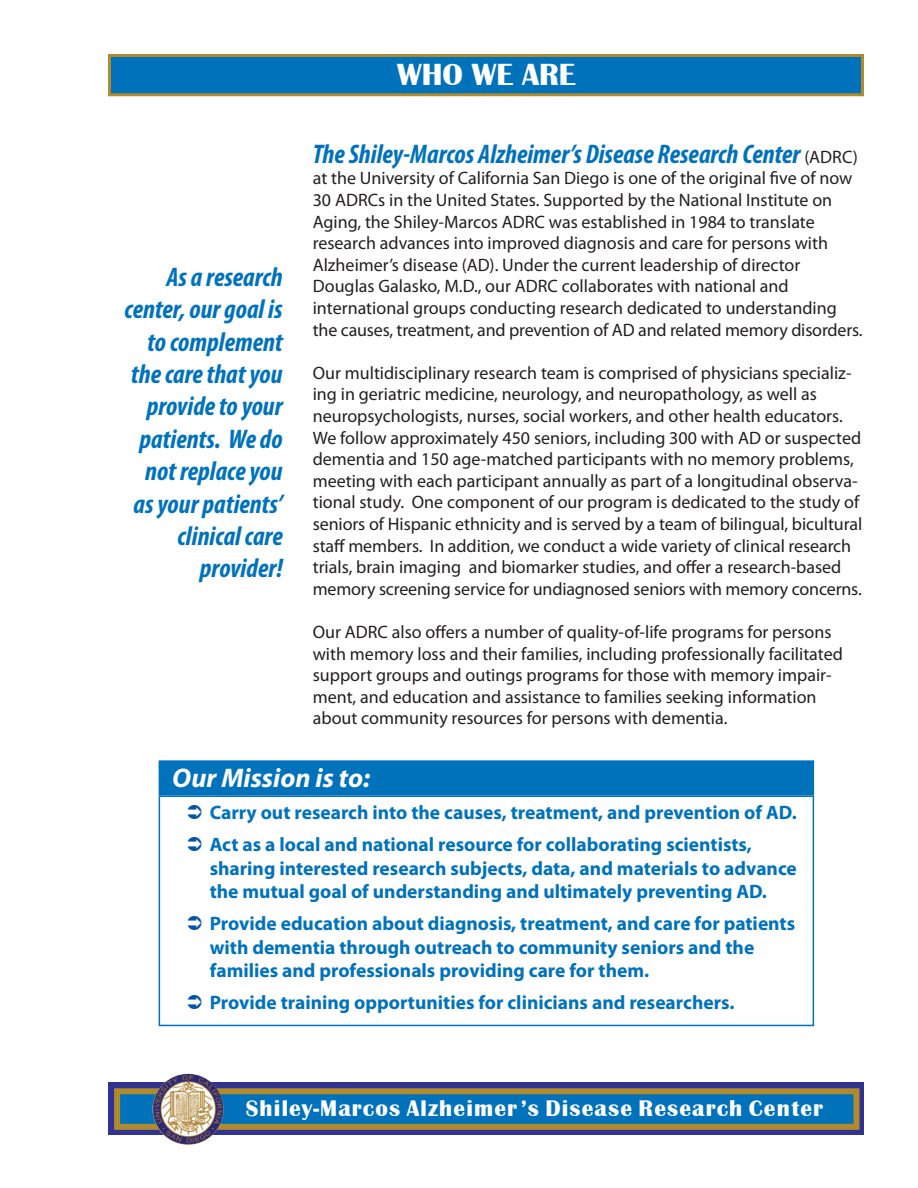
<style>
.page{position:relative;width:918px;height:1188px;background:#fff}
.page>*{position:absolute;margin:0;border:0;box-sizing:border-box;transform-origin:0 0}
.t1{font:700 31.5px "Britannic T";color:#fff}
.t2{font:italic 700 condensed 27px/32.4px "Myriad Pro";color:#0072bc;text-align:right}
.t3{font:italic 700 27px "Myriad Pro";color:#fff}
.t4{font:700 23.25px "Britannic T";letter-spacing:.05em;color:#fff}
.t5{font:700 19.5px/23.4px "Myriad Pro";color:#0072bc}
.t6{font:18px/21.6px "Myriad Pro";color:#231f20}
.s1{font-weight:400;font-style:normal;font-stretch:normal;font-size:18px;color:#231f20}
</style>
<div class="page">
<div style="left:108px;top:1083px;width:756px;height:52px;background:#303392"></div>
<div style="left:117px;top:1091px;width:739px;height:36px;background:#0072bc"></div>
<div style="left:114px;top:1088px;width:746px;height:42px;border:6px solid #b08b2d"></div>
<img style="left:153px;top:1074px;width:71px;height:71px;border-radius:50%">
<div style="left:159px;top:795px;width:655px;height:231px;border:2px solid #0072bc"></div>
<div style="left:159px;top:761px;width:654px;height:34px;background:#0072bc"></div>
<div style="left:159px;top:760px;width:655px;height:35px;border:2px solid #0072bc"></div>
<div style="left:110px;top:56px;width:752px;height:39px;background:#0072bc"></div>
<div style="left:108px;top:54px;width:756px;height:42px;border:3px solid #b08b2d"></div>
<p class="t2" style="left:125px;top:260px;width:160px">As a research center, our goal is to complement the care that you provide to your patients. We do not replace you as your patients’ clinical care provider!</p>
<p class="t1" style="left:397px;top:57px;width:180px">WHO WE ARE</p>
<p class="t2" style="left:313px;top:137px;width:547px">The Shiley-Marcos Alzheimer’s Disease Research Center <span class="s1">(ADRC)</span></p>
<p class="t6" style="left:313px;top:167px;width:551px">at the University of California San Diego is one of the original five of now 30 ADRCs in the United States. Supported by the National Institute on Aging, the Shiley-Marcos ADRC was established in 1984 to translate research advances into improved diagnosis and care for persons with Alzheimer’s disease (AD). Under the current leadership of director Douglas Galasko, M.D., our ADRC collaborates with national and international groups conducting research dedicated to understanding the causes, treatment, and prevention of AD and related memory disorders.</p>
<p class="t6" style="left:313px;top:362px;width:551px">Our multidisciplinary research team is comprised of physicians specializ&shy;ing in geriatric medicine, neurology, and neuropathology, as well as neuropsychologists, nurses, social workers, and other health educators.<br>We follow approximately 450 seniors, including 300 with AD or suspected dementia and 150 age-matched participants with no memory problems, meeting with each participant annually as part of a longitudinal observa&shy;tional study. One component of our program is dedicated to the study of seniors of Hispanic ethnicity and is served by a team of bilingual, bicultural staff members. In addition, we conduct a wide variety of clinical research trials, brain imaging and biomarker studies, and offer a research-based memory screening service for undiagnosed seniors with memory concerns.</p>
<p class="t6" style="left:313px;top:621px;width:532px">Our ADRC also offers a number of quality-of-life programs for persons with memory loss and their families, including professionally facilitated support groups and outings programs for those with memory impair&shy;ment, and education and assistance to families seeking information about community resources for persons with dementia.</p>
<p class="t3" style="left:172px;top:761px;width:200px">Our Mission is to:</p>
<p class="t5" style="left:210px;top:800px;width:589px">Carry out research into the causes, treatment, and prevention of AD.</p>
<p class="t5" style="left:210px;top:832px;width:589px">Act as a local and national resource for collaborating scientists, sharing interested research subjects, data, and materials to advance the mutual goal of understanding and ultimately preventing AD.</p>
<p class="t5" style="left:210px;top:911px;width:587px">Provide education about diagnosis, treatment, and care for patients with dementia through outreach to community seniors and the families and professionals providing care for them.</p>
<p class="t5" style="left:210px;top:990px;width:526px">Provide training opportunities for clinicians and researchers.</p>
<p class="t4" style="left:246px;top:1095px;width:579px">Shiley-Marcos Alzheimer ’s Disease Research Center</p>
</div>
